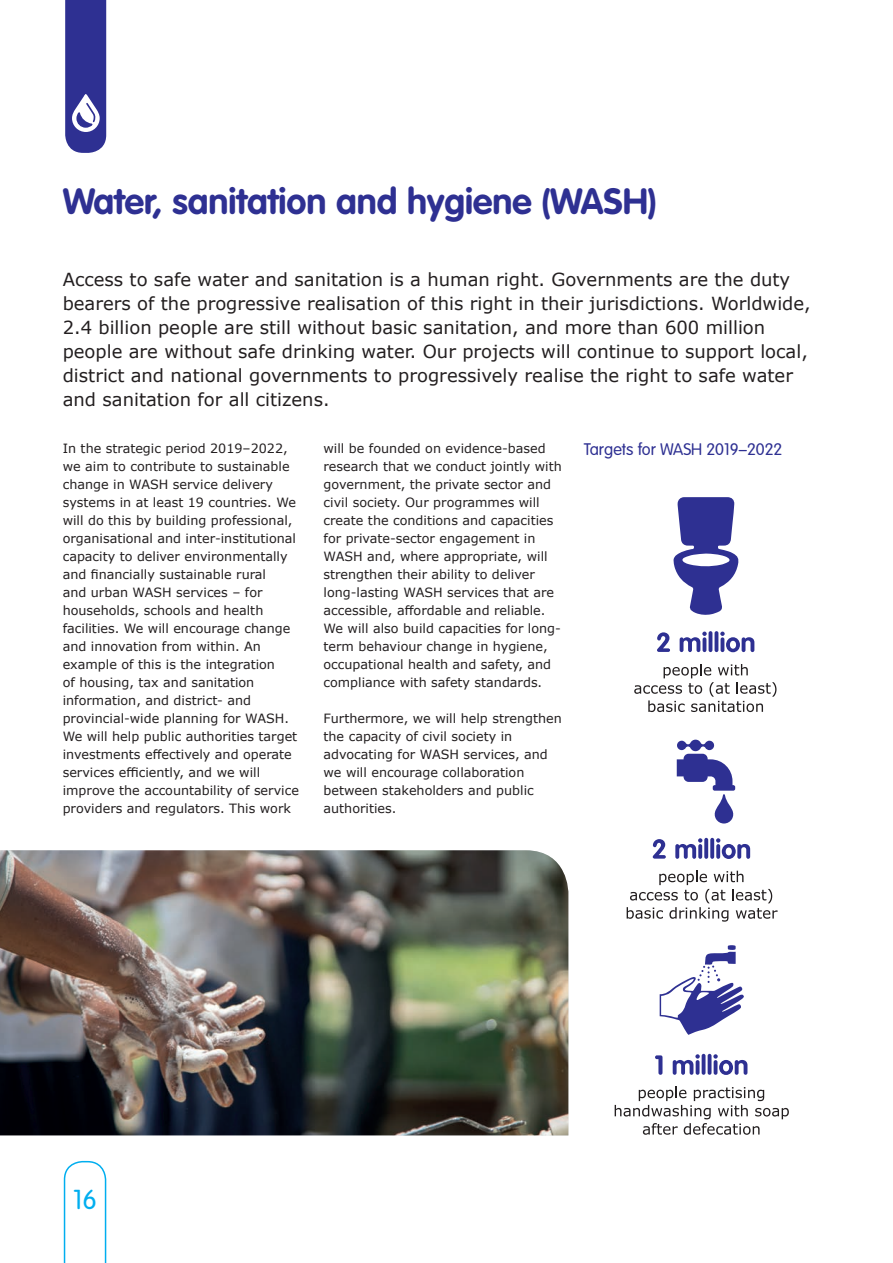
<style>
.page{position:relative;width:893px;height:1263px;background:#fff}
.page>*{position:absolute;margin:0;border:0;box-sizing:border-box;transform-origin:0 0}
.t1{font:700 36px "VAG Rounded";color:#2e3092}
.t2{font:300 27px "VAG Rounded";color:#00aeef}
.t3{font:18px/24px "Verdana";color:#231f20}
.t4{font:300 16.5px "VAG Rounded";color:#2e3092}
.t5{font:12.75px/18px "Verdana";color:#231f20}
</style>
<div class="page">
<svg style="left:64px;top:1161px;width:42px;height:102px"></svg>
<svg style="left:673px;top:497px;width:66px;height:118px"></svg>
<svg style="left:677px;top:740px;width:58px;height:83px"></svg>
<svg style="left:660px;top:945px;width:84px;height:90px"></svg>
<svg style="left:653px;top:839px;width:13px;height:20px"></svg>
<svg style="left:675px;top:838px;width:27px;height:21px"></svg>
<svg style="left:704px;top:838px;width:4px;height:21px"></svg>
<svg style="left:710px;top:838px;width:4px;height:21px"></svg>
<svg style="left:716px;top:838px;width:34px;height:21px"></svg>
<svg style="left:627px;top:871px;width:151px;height:51px"></svg>
<svg style="left:657px;top:632px;width:13px;height:20px"></svg>
<svg style="left:680px;top:631px;width:27px;height:21px"></svg>
<hr style="left:709px;top:631px;width:3px;height:21px;background:#2e3092;border-radius:2px">
<hr style="left:715px;top:631px;width:3px;height:21px;background:#2e3092;border-radius:2px">
<svg style="left:720px;top:631px;width:34px;height:21px"></svg>
<svg style="left:634px;top:664px;width:142px;height:48px"></svg>
<svg style="left:655px;top:1055px;width:7px;height:20px"></svg>
<svg style="left:673px;top:1054px;width:27px;height:21px"></svg>
<hr style="left:702px;top:1054px;width:3px;height:21px;background:#2e3092;border-radius:2px">
<hr style="left:708px;top:1054px;width:3px;height:21px;background:#2e3092;border-radius:2px">
<svg style="left:713px;top:1054px;width:34px;height:21px"></svg>
<svg style="left:615px;top:1087px;width:174px;height:48px"></svg>
<img style="left:0;top:850px;width:568px;height:285px">
<svg style="left:65px;top:0;width:41px;height:153px;background:#45479e"></svg>
<p class="t1" style="left:63px;top:180px;width:596px">Water, sanitation and hygiene (WASH)</p>
<p class="t3" style="left:63px;top:267px;width:750px">Access to safe water and sanitation is a human right. Governments are the duty bearers of the progressive realisation of this right in their jurisdictions. Worldwide, 2.4 billion people are still without basic sanitation, and more than 600 million people are without safe drinking water. Our projects will continue to support local, district and national governments to progressively realise the right to safe water and sanitation for all citizens.</p>
<p class="t5" style="left:63px;top:439px;width:227px">In the strategic period 2019–2022,</p>
<p class="t4" style="left:584px;top:440px;width:200px">Targets for WASH 2019–2022</p>
<p class="t5" style="left:63px;top:457px;width:238px">we aim to contribute to sustainable change in WASH service delivery systems in at least 19 countries. We will do this by building professional, organisational and inter-institutional capacity to deliver environmentally and financially sustainable rural<br>and urban WASH services – for households, schools and health facilities. We will encourage change and innovation from within. An example of this is the integration<br>of housing, tax and sanitation information, and district- and provincial-wide planning for WASH.<br>We will help public authorities target investments effectively and operate services efficiently, and we will improve the accountability of service providers and regulators. This work</p>
<p class="t5" style="left:324px;top:439px;width:240px">will be founded on evidence-based research that we conduct jointly with government, the private sector and civil society. Our programmes will create the conditions and capacities for private-sector engagement in WASH and, where appropriate, will strengthen their ability to deliver long-lasting WASH services that are accessible, affordable and reliable.<br>We will also build capacities for long&shy;term behaviour change in hygiene, occupational health and safety, and compliance with safety standards.</p>
<p class="t5" style="left:324px;top:709px;width:240px">Furthermore, we will help strengthen the capacity of civil society in advocating for WASH services, and we will encourage collaboration between stakeholders and public authorities.</p>
<p class="t2" style="left:73px;top:1184px;width:25px">16</p>
</div>
